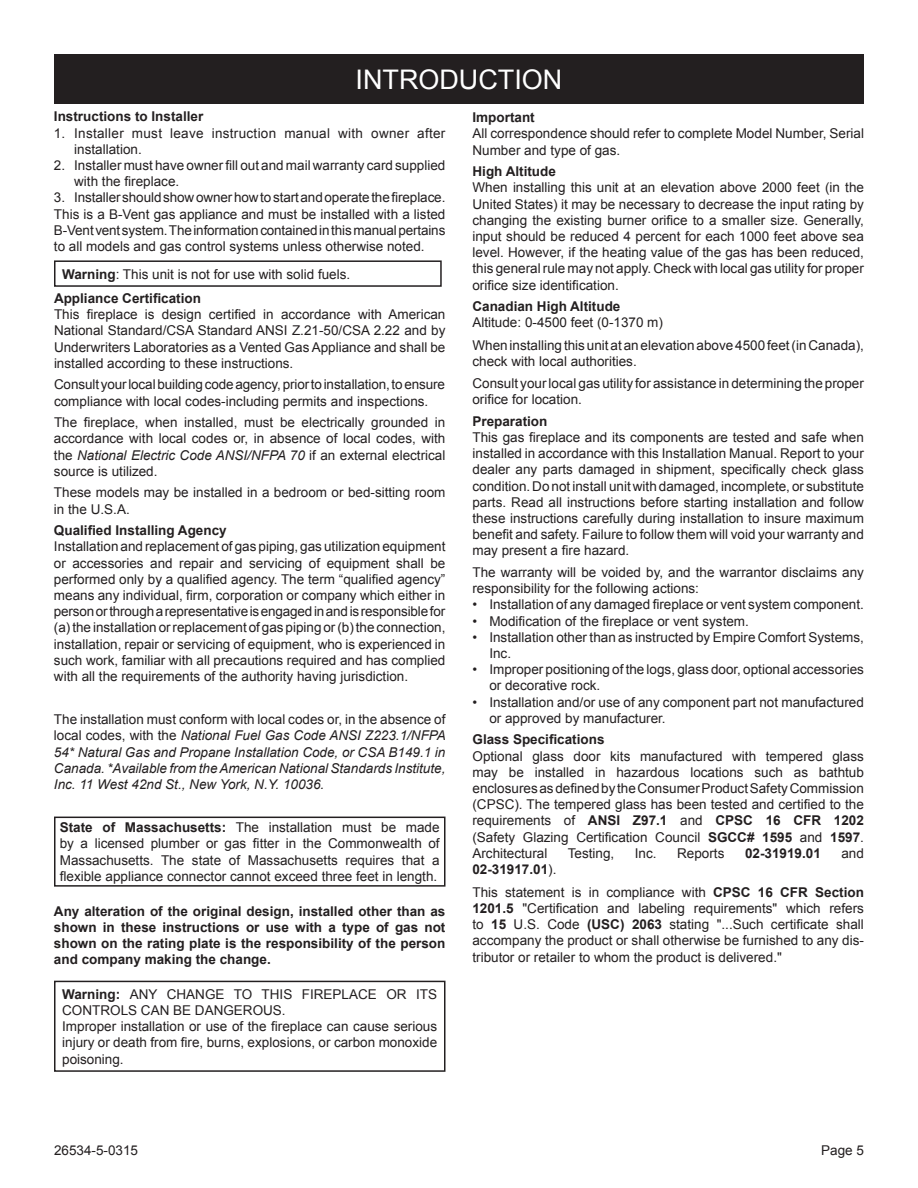
<style>
.page{position:relative;width:918px;height:1188px;background:#fff}
.page>*{position:absolute;margin:0;border:0;box-sizing:border-box;transform-origin:0 0}
.t1{font:27px "Arial";color:#fff}
.t2{font:13.5px/16.2px "Arial";color:#231f20}
.t3{font:700 13.5px/16.2px "Arial";color:#231f20;text-align:justify}
.t4{font:italic 13.5px/16.2px "Arial";color:#231f20;text-align:justify}
.t5{font:13.5px/16.2px "Arial";letter-spacing:.02em;color:#231f20}
.s1{font-weight:700}
.s2{font-style:italic}
.s3{font-style:normal}
</style>
<div class="page">
<div style="left:54px;top:260px;width:388px;height:27px;border:2px solid #231f20"></div>
<div style="left:54px;top:981px;width:392px;height:91px;border:2px solid #231f20"></div>
<div style="left:54px;top:54px;width:810px;height:50px;background:#231f20"></div>
<div style="left:54px;top:817px;width:392px;height:70px;border:2px solid #231f20"></div>
<h1 class="t1" style="left:356px;top:61px;width:208px">INTRODUCTION</h1>
<p class="t3" style="left:54px;top:109px;width:151px">Instructions to Installer</p>
<p class="t5" style="left:74px;top:125px;width:373px;text-indent:-20px">1. Installer must leave instruction manual with owner after installation.</p>
<p class="t2" style="left:74px;top:157px;width:373px;text-indent:-20px">2. Installer must have owner fill out and mail warranty card supplied with the fireplace.</p>
<p class="t2" style="left:54px;top:190px;width:393px;text-align:justify">3. Installershouldshowownerhowtostartandoperatethefireplace.<br>This is a B-Vent gas appliance and must be installed with a listed B-Vent vent system. The information contained in this manual pertains to all models and gas control systems unless otherwise noted.</p>
<p class="t2" style="left:54px;top:262px;width:298px;line-height:24.5px;text-indent:8px"><span class="s1">Warning</span>: This unit is not for use with solid fuels.<br><span class="s1">Appliance Certification</span></p>
<p class="t2" style="left:54px;top:306px;width:393px;text-align:justify">This fireplace is design certified in accordance with American National Standard/CSA Standard ANSI Z.21-50/CSA 2.22 and by Underwriters Laboratories as a Vented Gas Appliance and shall be installed according to these instructions.</p>
<p class="t2" style="left:54px;top:377px;width:393px">Consult your local building code agency, prior to installation, to ensure compliance with local codes-including permits and inspections.</p>
<p class="t2" style="left:54px;top:414px;width:393px;text-align:justify">The fireplace, when installed, must be electrically grounded in accordance with local codes or, in absence of local codes, with the <span class="s2">National Electric Code ANSI/NFPA 70</span> if an external electrical source is utilized.</p>
<p class="t2" style="left:54px;top:485px;width:393px">These models may be installed in a bedroom or bed-sitting room in the U.S.A.</p>
<p class="t3" style="left:54px;top:523px;width:174px">Qualified Installing Agency</p>
<p class="t2" style="left:54px;top:539px;width:393px;text-align:justify">Installation and replacement of gas piping, gas utilization equipment or accessories and repair and servicing of equipment shall be performed only by a qualified agency. The term “qualified agency” means any individual, firm, corporation or company which either in person or through a representative is engaged in and is responsible for (a) the installation or replacement of gas piping or (b) the connection, installation, repair or servicing of equipment, who is experienced in such work, familiar with all precautions required and has complied with all the requirements of the authority having jurisdiction.</p>
<p class="t4" style="left:54px;top:712px;width:393px"><span class="s3">The installation must conform with local codes or, in the absence of local codes, with the</span> National Fuel Gas Code ANSI Z223.1/NFPA 54* Natural Gas and Propane Installation Code, or CSA B149.1 in Canada. *Available from the American National Standards Institute, Inc. 11 West 42nd St., New York, N.Y. 10036.</p>
<p class="t2" style="left:60px;top:820px;width:381px;text-align:justify"><span class="s1">State of Massachusetts:</span> The installation must be made by a licensed plumber or gas fitter in the Commonwealth of Massachusetts. The state of Massachusetts requires that a flexible appliance connector cannot exceed three feet in length.</p>
<p class="t3" style="left:54px;top:903px;width:393px">Any alteration of the original design, installed other than as shown in these instructions or use with a type of gas not shown on the rating plate is the responsibility of the person and company making the change.</p>
<p class="t2" style="left:62px;top:986px;width:377px"><span class="s1">Warning:</span> ANY CHANGE TO THIS FIREPLACE OR ITS CONTROLS CAN BE DANGEROUS.<br>Improper installation or use of the fireplace can cause serious injury or death from fire, burns, explosions, or carbon monoxide poisoning.</p>
<p class="t3" style="left:472px;top:110px;width:64px">Important</p>
<p class="t2" style="left:472px;top:126px;width:393px">All correspondence should refer to complete Model Number, Serial<br>Number and type of gas.</p>
<p class="t3" style="left:472px;top:164px;width:85px">High Altitude</p>
<p class="t2" style="left:472px;top:180px;width:393px;text-align:justify">When installing this unit at an elevation above 2000 feet (in the United States) it may be necessary to decrease the input rating by changing the existing burner orifice to a smaller size. Generally, input should be reduced 4 percent for each 1000 feet above sea level. However, if the heating value of the gas has been reduced, this general rule may not apply. Check with local gas utility for proper orifice size identification.</p>
<p class="t3" style="left:472px;top:299px;width:150px">Canadian High Altitude</p>
<p class="t2" style="left:472px;top:312px;width:393px;line-height:22.2px">Altitude: 0-4500 feet (0-1370 m)<br>When installing this unit at an elevation above 4500 feet (in Canada),</p>
<p class="t2" style="left:472px;top:350px;width:393px;line-height:22.2px">check with local authorities.<br>Consult your local gas utility for assistance in determining the proper</p>
<p class="t2" style="left:472px;top:391px;width:111px">orifice for location.</p>
<p class="t3" style="left:472px;top:413px;width:77px">Preparation</p>
<p class="t2" style="left:472px;top:429px;width:393px;text-align:justify">This gas fireplace and its components are tested and safe when installed in accordance with this Installation Manual. Report to your dealer any parts damaged in shipment, specifically check glass condition. Do not install unit with damaged, incomplete, or substitute parts. Read all instructions before starting installation and follow these instructions carefully during installation to insure maximum benefit and safety. Failure to follow them will void your warranty and may present a fire hazard.</p>
<p class="t2" style="left:472px;top:564px;width:393px">The warranty will be voided by, and the warrantor disclaims any responsibility for the following actions:</p>
<p class="t2" style="left:472px;top:597px;width:393px">• Installation of any damaged fireplace or vent system component.</p>
<p class="t2" style="left:472px;top:613px;width:278px">• Modification of the fireplace or vent system.</p>
<p class="t2" style="left:489px;top:629px;width:376px;text-indent:-17px">• Installation other than as instructed by Empire Comfort Systems,<br>Inc.</p>
<p class="t2" style="left:489px;top:661px;width:376px;text-indent:-17px">• Improper positioning of the logs, glass door, optional accessories or decorative rock.</p>
<p class="t2" style="left:489px;top:694px;width:376px;text-indent:-17px">• Installation and/or use of any component part not manufactured or approved by manufacturer.</p>
<p class="t3" style="left:472px;top:732px;width:134px">Glass Specifications</p>
<p class="t2" style="left:472px;top:748px;width:393px;text-align:justify">Optional glass door kits manufactured with tempered glass may be installed in hazardous locations such as bathtub enclosuresasdefinedbytheConsumerProductSafetyCommission (CPSC). The tempered glass has been tested and certified to the requirements of <span class="s1">ANSI Z97.1</span> and <span class="s1">CPSC 16 CFR 1202 </span>(Safety Glazing Certification Council <span class="s1">SGCC# 1595</span> and <span class="s1">1597</span>.<br>Architectural</p>
<p class="t2" style="left:568px;top:845px;width:48px">Testing,</p>
<p class="t2" style="left:635px;top:845px;width:23px">Inc.</p>
<p class="t2" style="left:677px;top:845px;width:49px">Reports</p>
<p class="t3" style="left:745px;top:845px;width:77px">02-31919.01</p>
<p class="t2" style="left:841px;top:845px;width:24px">and</p>
<p class="t2" style="left:472px;top:858px;width:393px;line-height:23px"><span class="s1">02-31917.01</span>).<br>This statement is in compliance with <span class="s1">CPSC 16 CFR Section</span></p>
<p class="t2" style="left:472px;top:900px;width:393px;text-align:justify"><span class="s1">1201.5</span> "Certification and labeling requirements" which refers to <span class="s1">15</span> U.S. Code <span class="s1">(USC) 2063</span> stating "...Such certificate shall accompany the product or shall otherwise be furnished to any dis&shy;tributor or retailer to whom the product is delivered."</p>
<p class="t2" style="left:54px;top:1143px;width:86px">26534-5-0315</p>
<p class="t2" style="left:821px;top:1143px;width:44px">Page 5</p>
</div>
